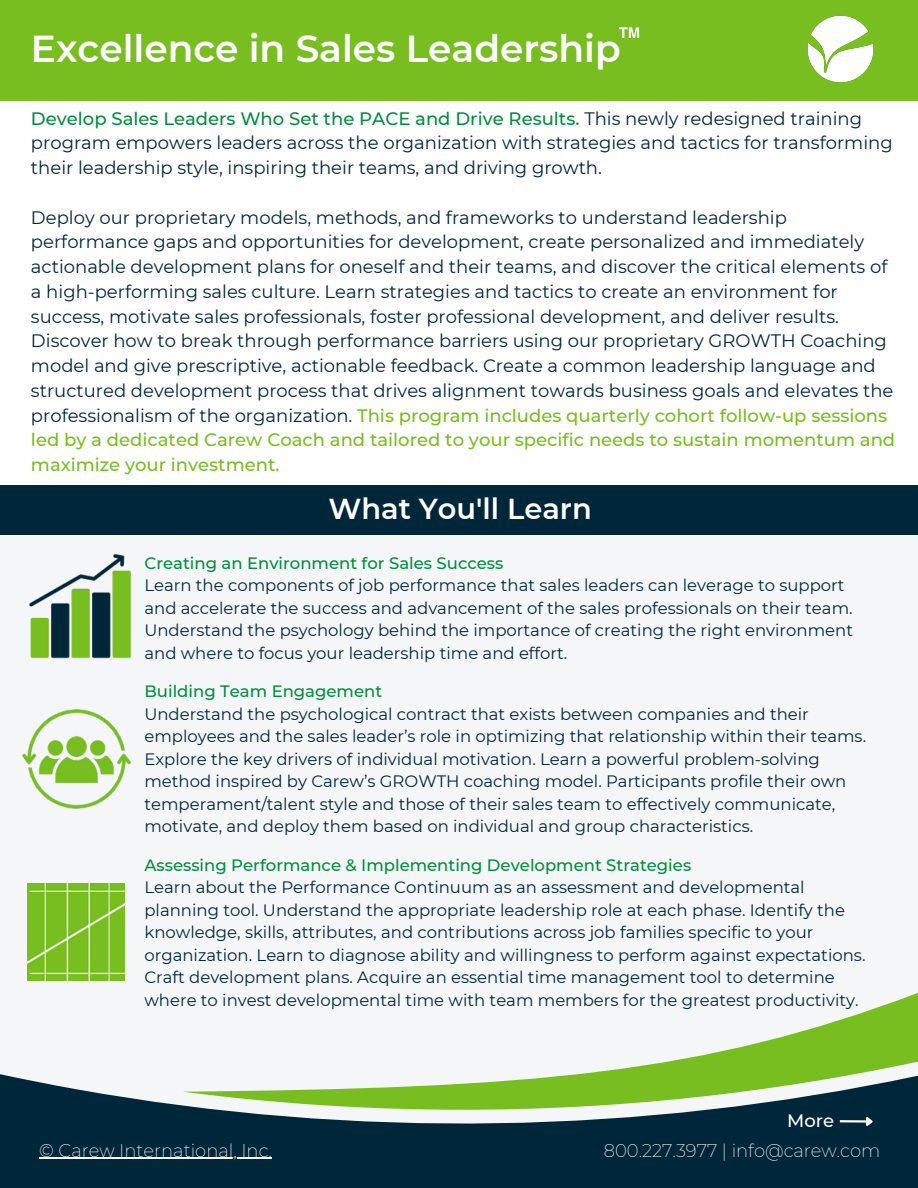
<style>
.page{position:relative;width:918px;height:1188px;background:#fff}
.page>*{position:absolute;margin:0;border:0;box-sizing:border-box;transform-origin:0 0}
.t1{font:600 37.5px "Montserrat";color:#fff}
.t2{font:600 28.8px "Montserrat";color:#fff}
.t3{font:18px/24.8px "Montserrat";color:#00263a}
.t4{font:200 18px "Montserrat";color:#fff}
.t5{font:500 18px "Montserrat";color:#fff}
.t6{font:16.5px/22.5px "Montserrat";color:#00263a}
.t7{font:500 16.5px "Montserrat";color:#008d3e}
.s1{font-weight:500;color:#008d3e}
.s2{font-weight:500;color:#78be20}
</style>
<div class="page">
<div style="left:0;top:516px;width:917px;height:636px;background:#f5f6f7"></div>
<svg style="left:580px;top:993px;width:338px;height:81px"></svg>
<svg style="left:0;top:1074px;width:918px;height:114px;fill:#00263a"></svg>
<svg style="left:0;top:1094px;width:497px;height:94px;background:#22474c"></svg>
<div style="left:0;top:485px;width:918px;height:50px;background:#00263a"></div>
<div style="left:0;top:0;width:918px;height:101px;background:#78be20"></div>
<img style="left:807px;top:15px;width:67px;height:68px">
<hr style="left:840px;top:1120px;width:27px;height:3px;background:#fff">
<svg style="left:864px;top:1115px;width:11px;height:14px"></svg>
<svg style="left:619px;top:27px;width:20px;height:11px"></svg>
<img style="left:29px;top:554px;width:102px;height:104px">
<img style="left:22px;top:709px;width:109px;height:100px">
<img style="left:28px;top:884px;width:97px;height:97px">
<hr style="left:39px;top:1158px;width:233px;height:1px;background:#fff">
<p class="t1" style="left:31px;top:26px;width:591px">Excellence in Sales Leadership</p>
<p class="t3" style="left:31px;top:106px;width:863px"><span class="s1">Develop Sales Leaders Who Set the PACE and Drive Results.</span> This newly redesigned training program empowers leaders across the organization with strategies and tactics for transforming their leadership style, inspiring their teams, and driving growth.</p>
<p class="t3" style="left:31px;top:205px;width:866px">Deploy our proprietary models, methods, and frameworks to understand leadership performance gaps and opportunities for development, create personalized and immediately actionable development plans for oneself and their teams, and discover the critical elements of a high-performing sales culture. Learn strategies and tactics to create an environment for success, motivate sales professionals, foster professional development, and deliver results.<br>Discover how to break through performance barriers using our proprietary GROWTH Coaching model and give prescriptive, actionable feedback. Create a common leadership language and structured development process that drives alignment towards business goals and elevates the professionalism of the organization. <span class="s2">This program includes quarterly cohort follow-up sessions led by a dedicated Carew Coach and tailored to your specific needs to sustain momentum and maximize your investment.</span></p>
<p class="t2" style="left:328px;top:491px;width:265px">What You'll Learn</p>
<p class="t7" style="left:144px;top:553px;width:361px">Creating an Environment for Sales Success</p>
<h2 class="t6" style="left:144px;top:574px;width:710px">Learn the components of job performance that sales leaders can leverage to support and accelerate the success and advancement of the sales professionals on their team.<br>Understand the psychology behind the importance of creating the right environment and where to focus your leadership time and effort.</h2>
<p class="t7" style="left:144px;top:681px;width:239px">Building Team Engagement</p>
<p class="t6" style="left:144px;top:703px;width:723px">Understand the psychological contract that exists between companies and their employees and the sales leader’s role in optimizing that relationship within their teams.<br>Explore the key drivers of individual motivation. Learn a powerful problem-solving method inspired by Carew’s GROWTH coaching model. Participants profile their own temperament/talent style and those of their sales team to effectively communicate, motivate, and deploy them based on individual and group characteristics.</p>
<p class="t7" style="left:144px;top:855px;width:548px">Assessing Performance &amp; Implementing Development Strategies</p>
<p class="t6" style="left:144px;top:876px;width:723px">Learn about the Performance Continuum as an assessment and developmental planning tool. Understand the appropriate leadership role at each phase. Identify the knowledge, skills, attributes, and contributions across job families specific to your organization. Learn to diagnose ability and willingness to perform against expectations.<br>Craft development plans. Acquire an essential time management tool to determine where to invest developmental time with team members for the greatest productivity.</p>
<p class="t4" style="left:39px;top:1139px;width:234px">© Carew International, Inc.</p>
<p class="t5" style="left:787px;top:1110px;width:49px">More</p>
<p class="t4" style="left:604px;top:1139px;width:278px">800.227.3977 | info@carew.com</p>
</div>
